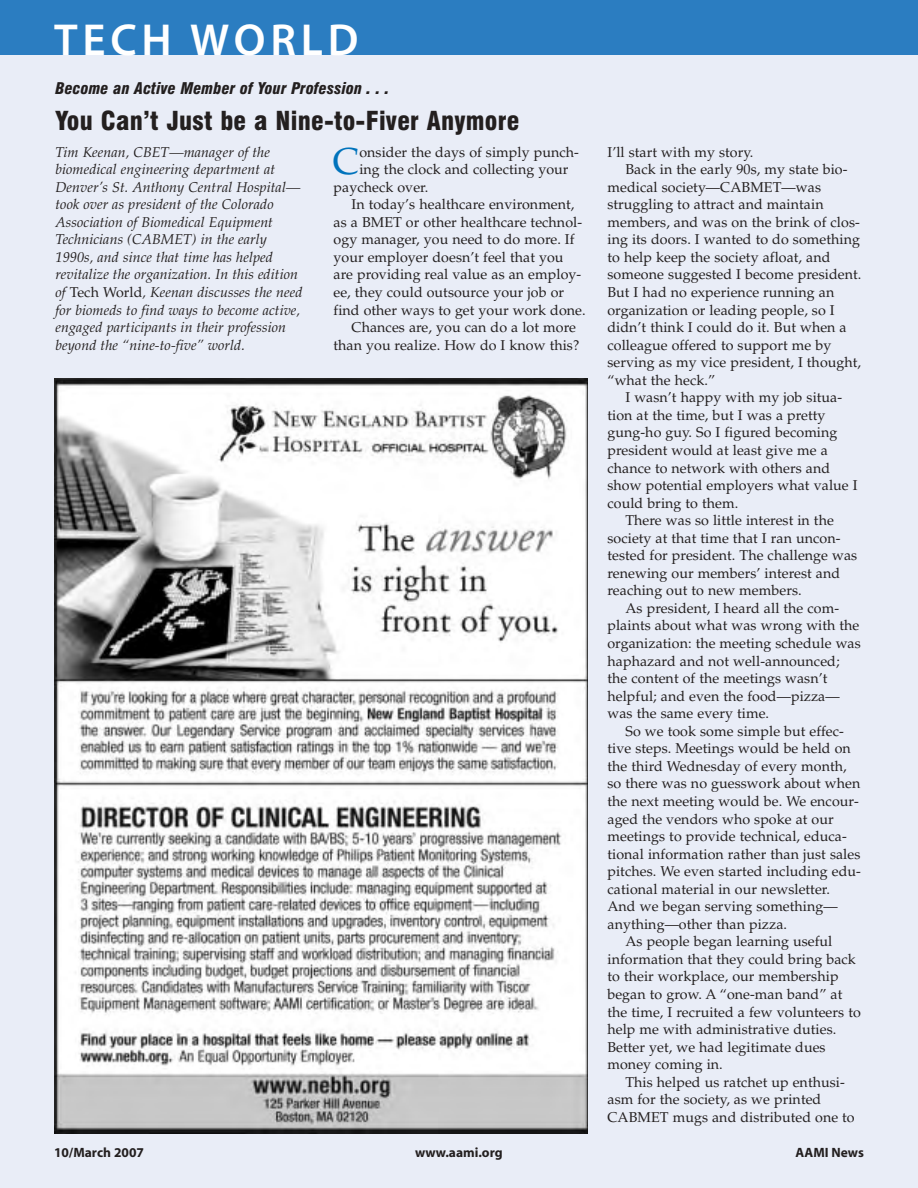
<style>
.page{position:relative;width:918px;height:1188px;background:#e9edf7}
.page>*{position:absolute;margin:0;border:0;box-sizing:border-box;transform-origin:0 0}
.t1{font:45px "Myriad MM 565 600";letter-spacing:.105em;color:#fff}
.t2{font:37.5px "Palatino";color:#0073bc}
.t3{font:900 condensed 25.5px "Swiss 721 BT";letter-spacing:.01em;color:#231f1f}
.t4{font:italic 900 condensed 15.75px "Swiss 721 BT";letter-spacing:.005em;color:#231f1f}
.t5{font:14.25px "Palatino";letter-spacing:.005em;color:#231f1f}
.t6{font:italic 14.25px/17.5px "Palatino";letter-spacing:.005em;color:#231f1f}
.t7{font:13.5px "Myriad MM 700 600";color:#231f1f}
.s1{font-style:normal}
</style>
<div class="page">
<div style="left:0;top:0;width:918px;height:54px;background:#2b7dc1"></div>
<img style="left:54px;top:378px;width:534px;height:756px">
<h1 class="t1" style="left:54px;top:23px;width:306px">TECH WORLD</h1>
<p class="t4" style="left:56px;top:83px;width:335px">Become an Active Member of Your Profession . . .</p>
<h3 class="t3" style="left:56px;top:112px;width:465px">You Can’t Just be a Nine-to-Fiver Anymore</h3>
<p class="t6" style="left:56px;top:145px;width:248px">Tim Keenan, CBET—manager of the biomedical engineering department at Denver’s St. Anthony Central Hospital— took over as president of the Colorado Association of Biomedical Equipment Technicians (CABMET) in the early 1990s, and since that time has helped revitalize the organization. In this edition of <span class="s1">Tech World</span>, Keenan discusses the need for biomeds to find ways to become active, engaged participants in their profession beyond the “nine-to-five” world.</p>
<h2 class="t2" style="left:333px;top:147px;width:28px">C</h2>
<p class="t5" style="left:359px;top:146px;width:221px">onsider the days of simply punch-</p>
<p class="t5" style="left:359px;top:164px;width:211px">ing the clock and collecting your</p>
<p class="t5" style="left:334px;top:181px;width:96px">paycheck over.</p>
<p class="t5" style="left:352px;top:199px;width:224px">In today’s healthcare environment,</p>
<p class="t5" style="left:334px;top:216px;width:250px">as a BMET or other healthcare technol-</p>
<p class="t5" style="left:334px;top:234px;width:243px">ogy manager, you need to do more. If</p>
<p class="t5" style="left:334px;top:251px;width:231px">your employer doesn’t feel that you</p>
<p class="t5" style="left:334px;top:269px;width:249px">are providing real value as an employ-</p>
<p class="t5" style="left:334px;top:287px;width:232px">ee, they could outsource your job or</p>
<p class="t5" style="left:334px;top:304px;width:254px">find other ways to get your work done.</p>
<p class="t5" style="left:352px;top:322px;width:226px">Chances are, you can do a lot more</p>
<p class="t5" style="left:334px;top:339px;width:247px">than you realize. How do I know this?</p>
<p class="t5" style="left:607px;top:146px;width:147px">I’ll start with my story.</p>
<p class="t5" style="left:625px;top:164px;width:224px">Back in the early 90s, my state bio-</p>
<p class="t5" style="left:607px;top:181px;width:215px">medical society—CABMET—was</p>
<p class="t5" style="left:607px;top:199px;width:218px">struggling to attract and maintain</p>
<p class="t5" style="left:607px;top:216px;width:254px">members, and was on the brink of clos-</p>
<p class="t5" style="left:607px;top:234px;width:254px">ing its doors. I wanted to do something</p>
<p class="t5" style="left:607px;top:251px;width:225px">to help keep the society afloat, and</p>
<p class="t5" style="left:607px;top:269px;width:255px">someone suggested I become president.</p>
<p class="t5" style="left:607px;top:287px;width:228px">But I had no experience running an</p>
<p class="t5" style="left:607px;top:304px;width:229px">organization or leading people, so I</p>
<p class="t5" style="left:607px;top:322px;width:241px">didn’t think I could do it. But when a</p>
<p class="t5" style="left:607px;top:339px;width:225px">colleague offered to support me by</p>
<p class="t5" style="left:607px;top:357px;width:255px">serving as my vice president, I thought,</p>
<p class="t5" style="left:607px;top:374px;width:109px">“what the heck.”</p>
<p class="t5" style="left:625px;top:392px;width:218px">I wasn’t happy with my job situa-</p>
<p class="t5" style="left:607px;top:409px;width:220px">tion at the time, but I was a pretty</p>
<p class="t5" style="left:607px;top:427px;width:232px">gung-ho guy. So I figured becoming</p>
<p class="t5" style="left:607px;top:445px;width:222px">president would at least give me a</p>
<p class="t5" style="left:607px;top:462px;width:224px">chance to network with others and</p>
<p class="t5" style="left:607px;top:480px;width:252px">show potential employers what value I</p>
<p class="t5" style="left:607px;top:497px;width:132px">could bring to them.</p>
<p class="t5" style="left:625px;top:515px;width:210px">There was so little interest in the</p>
<p class="t5" style="left:607px;top:532px;width:234px">society at that time that I ran uncon-</p>
<p class="t5" style="left:607px;top:550px;width:251px">tested for president. The challenge was</p>
<p class="t5" style="left:607px;top:567px;width:234px">renewing our members’ interest and</p>
<p class="t5" style="left:607px;top:585px;width:196px">reaching out to new members.</p>
<p class="t5" style="left:625px;top:602px;width:215px">As president, I heard all the com-</p>
<p class="t5" style="left:607px;top:620px;width:254px">plaints about what was wrong with the</p>
<p class="t5" style="left:607px;top:638px;width:255px">organization: the meeting schedule was</p>
<p class="t5" style="left:607px;top:655px;width:234px">haphazard and not well-announced;</p>
<p class="t5" style="left:607px;top:673px;width:222px">the content of the meetings wasn’t</p>
<p class="t5" style="left:607px;top:690px;width:234px">helpful; and even the food—pizza—</p>
<p class="t5" style="left:607px;top:708px;width:163px">was the same every time.</p>
<p class="t5" style="left:625px;top:725px;width:220px">So we took some simple but effec-</p>
<p class="t5" style="left:607px;top:743px;width:245px">tive steps. Meetings would be held on</p>
<p class="t5" style="left:607px;top:760px;width:241px">the third Wednesday of every month,</p>
<p class="t5" style="left:607px;top:778px;width:254px">so there was no guesswork about when</p>
<p class="t5" style="left:607px;top:796px;width:253px">the next meeting would be. We encour-</p>
<p class="t5" style="left:607px;top:813px;width:228px">aged the vendors who spoke at our</p>
<p class="t5" style="left:607px;top:831px;width:241px">meetings to provide technical, educa-</p>
<p class="t5" style="left:607px;top:848px;width:254px">tional information rather than just sales</p>
<p class="t5" style="left:607px;top:866px;width:255px">pitches. We even started including edu-</p>
<p class="t5" style="left:607px;top:883px;width:224px">cational material in our newsletter.</p>
<p class="t5" style="left:607px;top:901px;width:232px">And we began serving something—</p>
<p class="t5" style="left:607px;top:918px;width:181px">anything—other than pizza.</p>
<p class="t5" style="left:625px;top:936px;width:208px">As people began learning useful</p>
<p class="t5" style="left:607px;top:953px;width:250px">information that they could bring back</p>
<p class="t5" style="left:607px;top:971px;width:233px">to their workplace, our membership</p>
<p class="t5" style="left:607px;top:989px;width:236px">began to grow. A “one-man band” at</p>
<p class="t5" style="left:607px;top:1006px;width:255px">the time, I recruited a few volunteers to</p>
<p class="t5" style="left:607px;top:1024px;width:230px">help me with administrative duties.</p>
<p class="t5" style="left:607px;top:1041px;width:220px">Better yet, we had legitimate dues</p>
<p class="t5" style="left:607px;top:1059px;width:117px">money coming in.</p>
<p class="t5" style="left:625px;top:1076px;width:221px">This helped us ratchet up enthusi-</p>
<p class="t5" style="left:607px;top:1094px;width:215px">asm for the society, as we printed</p>
<p class="t5" style="left:607px;top:1111px;width:249px">CABMET mugs and distributed one to</p>
<p class="t7" style="left:54px;top:1147px;width:91px">10/March 2007</p>
<p class="t7" style="left:415px;top:1147px;width:89px">www.aami.org</p>
<p class="t7" style="left:796px;top:1147px;width:70px">AAMI News</p>
</div>
